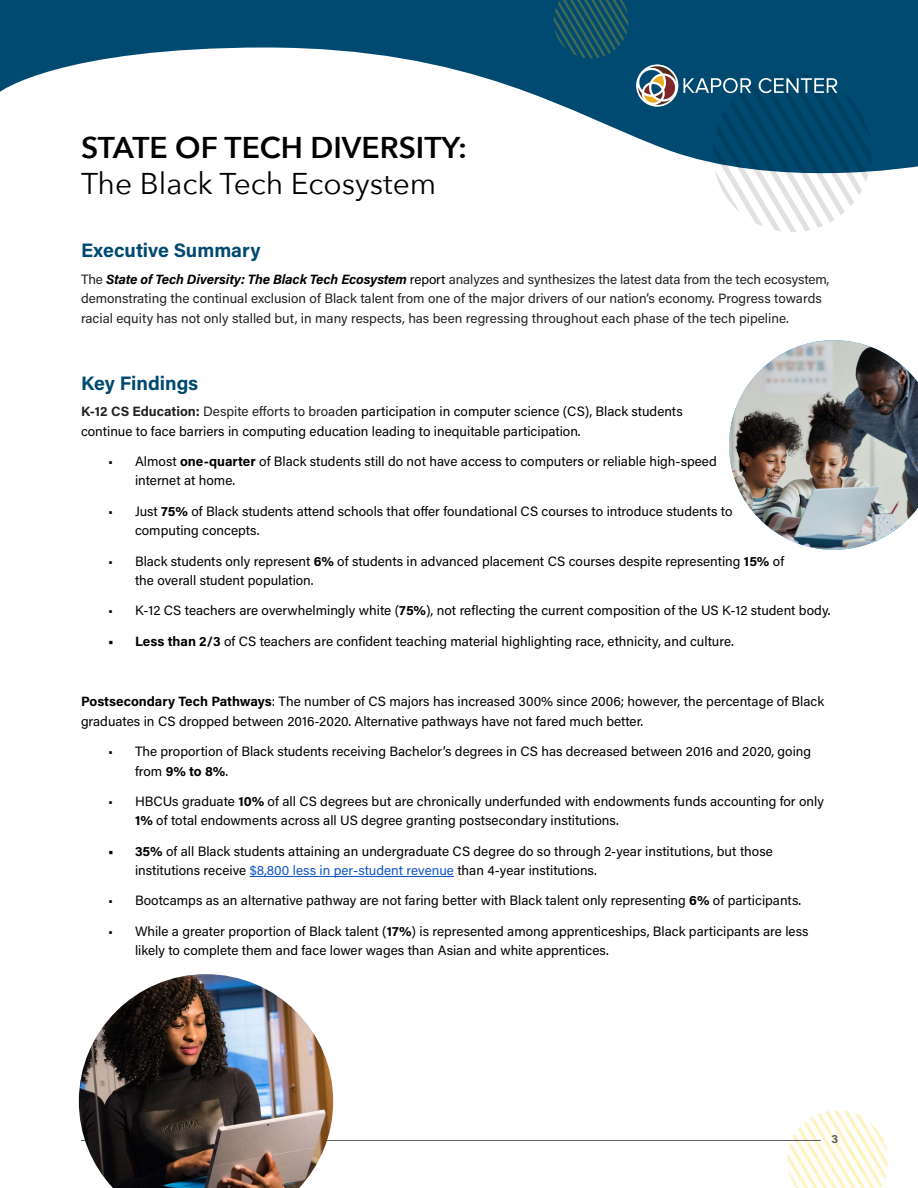
<style>
.page{position:relative;width:918px;height:1188px;background:#fff}
.page>*{position:absolute;margin:0;border:0;box-sizing:border-box;transform-origin:0 0}
.t1{font:600 30px "Avenir Next";color:#000}
.t2{font:30px "Avenir Next";color:#000}
.t3{font:700 19.5px "Acumin Pro";color:#004970}
.t4{font:13.5px/19.5px "Acumin Pro";color:#000}
.t5{font:13.5px/19.5px "Acumin Pro";color:#222}
.t6{font:700 12px "Acumin Pro";color:#5b6063}
.s1{font-weight:700;font-style:italic;color:#000}
.s2{color:#000}
.s3{font-weight:700;color:#222}
.s4{color:#222}
.s5{font-weight:700}
.s6{color:#15c}
</style>
<div class="page">
<svg style="left:0;top:0;width:918px;height:172px"></svg>
<svg style="left:554px;top:0;width:74px;height:59px;background:#155466"></svg>
<svg style="left:636px;top:64px;width:235px;height:168px"></svg>
<svg style="left:787px;top:1110px;width:101px;height:78px"></svg>
<hr style="left:81px;top:1140px;width:740px;height:1px;background:#5b6063">
<hr style="left:250px;top:876px;width:204px;height:1px;background:#15c">
<img style="left:79px;top:974px;width:254px;height:214px">
<img style="left:729px;top:340px;width:189px;height:210px">
<h1 class="t1" style="left:81px;top:122px;width:388px">STATE OF TECH DIVERSITY:</h1>
<h1 class="t2" style="left:81px;top:158px;width:357px">The Black Tech Ecosystem</h1>
<h2 class="t3" style="left:81px;top:237px;width:181px">Executive Summary</h2>
<p class="t5" style="left:81px;top:269px;width:750px">The <span class="s1">State of Tech Diversity: The Black Tech Ecosystem</span> <span class="s2">report</span> analyzes and synthesizes the latest data from the tech ecosystem, demonstrating the continual exclusion of Black talent from one of the major drivers of our nation’s economy. Progress towards racial equity has not only stalled but, in many respects, has been regressing throughout each phase of the tech pipeline.</p>
<h2 class="t3" style="left:81px;top:369px;width:119px">Key Findings</h2>
<p class="t4" style="left:81px;top:401px;width:603px"><span class="s3">K-12 CS Education:</span> <span class="s4">Despite efforts to broad</span>en participation in computer science (CS), Black students continue to face barriers in computing education leading to inequitable participation.</p>
<p class="t4" style="left:135px;top:451px;width:583px;text-indent:-27px">• Almost <span class="s5">one-quarter</span> of Black students still do not have access to computers or reliable high-speed internet at home.</p>
<p class="t4" style="left:135px;top:501px;width:599px;text-indent:-27px">• Just <span class="s5">75%</span> of Black students attend schools that offer foundational CS courses to introduce students to computing concepts.</p>
<p class="t4" style="left:135px;top:551px;width:651px;text-indent:-27px">• Black students only represent <span class="s5">6%</span> of students in advanced placement CS courses despite representing <span class="s5">15%</span> of the overall student population.</p>
<p class="t4" style="left:108px;top:600px;width:724px">• K-12 CS teachers are overwhelmingly white (<span class="s5">75%</span>), not reflecting the current composition of the US K-12 student body.</p>
<p class="t4" style="left:108px;top:631px;width:627px"><span class="s5">• Less than 2/3</span> of CS teachers are confident teaching material highlighting race, ethnicity, and culture.</p>
<p class="t4" style="left:81px;top:691px;width:745px"><span class="s5">Postsecondary Tech Pathways</span>: The number of CS majors has increased 300% since 2006; however, the percentage of Black graduates in CS dropped between 2016-2020. Alternative pathways have not fared much better.</p>
<p class="t4" style="left:135px;top:741px;width:678px;text-indent:-27px">• The proportion of Black students receiving Bachelor’s degrees in CS has decreased between 2016 and 2020, going from <span class="s5">9% to 8%</span>.</p>
<p class="t4" style="left:135px;top:791px;width:691px;text-indent:-27px">• HBCUs graduate <span class="s5">10%</span> of all CS degrees but are chronically underfunded with endowments funds accounting for only<br><span class="s5">1%</span> of total endowments across all US degree granting postsecondary institutions.</p>
<p class="t4" style="left:135px;top:841px;width:639px;text-indent:-27px"><span class="s5">• 35%</span> of all Black students attaining an undergraduate CS degree do so through 2-year institutions, but those institutions receive <span class="s6">$8,800 less in per-student revenue</span> than 4-year institutions.</p>
<p class="t4" style="left:108px;top:890px;width:695px">• Bootcamps as an alternative pathway are not faring better with Black talent only representing <span class="s5">6%</span> of participants.</p>
<p class="t4" style="left:135px;top:921px;width:675px;text-indent:-27px">• While a greater proportion of Black talent (<span class="s5">17%</span>) is represented among apprenticeships, Black participants are less likely to complete them and face lower wages than Asian and white apprentices.</p>
<p class="t6" style="left:831px;top:1130px;width:8px">3</p>
</div>
